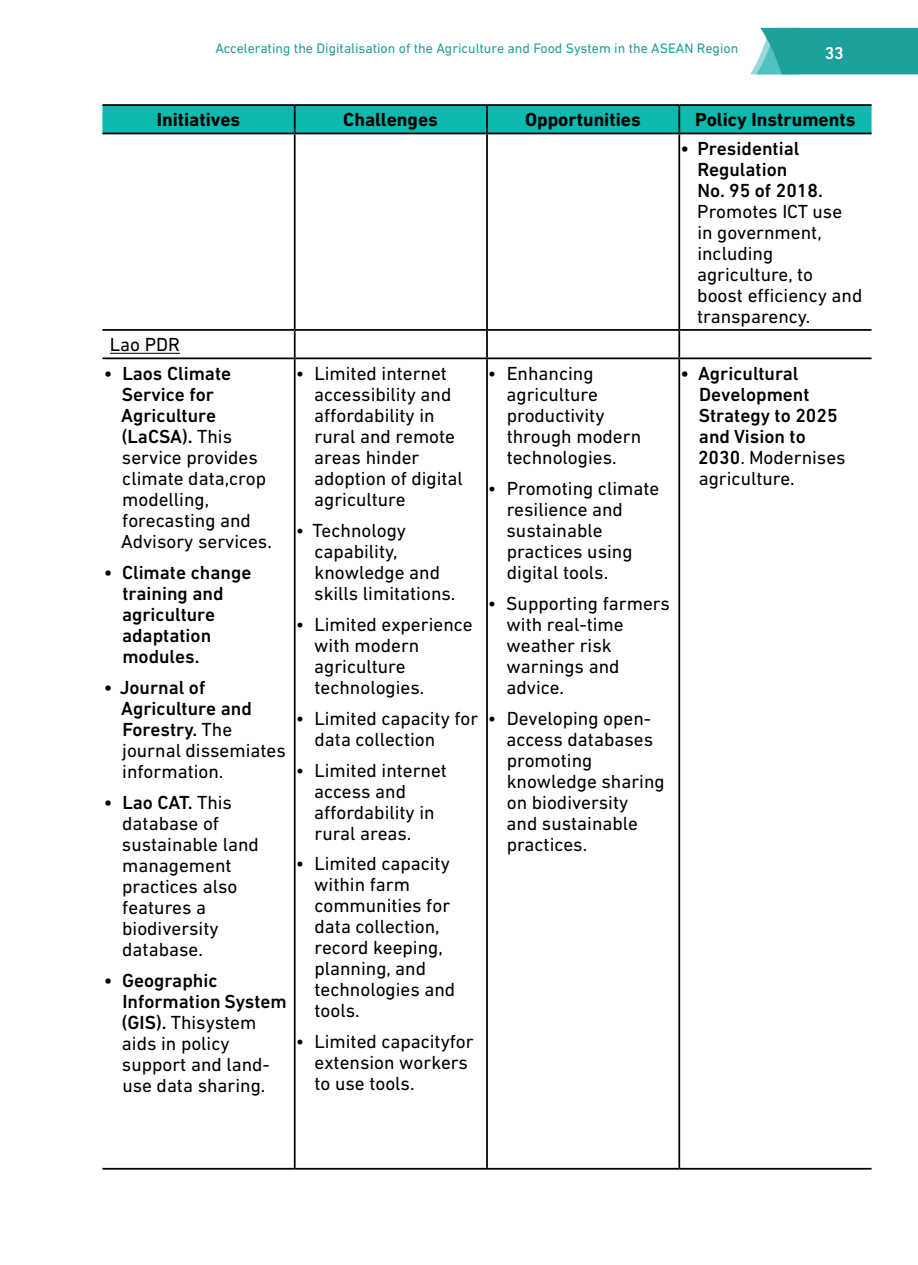
<style>
.page{position:relative;width:918px;height:1265px;background:#fff}
.page>*{position:absolute;margin:0;border:0;box-sizing:border-box;transform-origin:0 0}
.SUB_SUB_TITLE{font:19.25px/21px "DIN Next LT Pro";color:#000}
.t1{font:500 19.25px/21px "DIN Next LT Pro";color:#000}
.SUB_SUB_TITLE-2{font:700 19.25px "DIN Next LT Pro";color:#000}
.t2{font:500 17.5px "DIN Next LT Pro";color:#fff}
.t3{font:14px "DIN Next LT Pro";color:#1ea19c}
.s1{font-weight:500}
.s2{font-weight:400}
</style>
<div class="page">
<div style="left:102px;top:106px;width:769px;height:27px;background:#0bb9af"></div>
<hr style="left:102px;top:104px;width:193px;height:2px;background:#000">
<hr style="left:295px;top:104px;width:192px;height:2px;background:#000">
<hr style="left:294px;top:106px;width:2px;height:27px;background:#000">
<hr style="left:487px;top:104px;width:192px;height:2px;background:#000">
<hr style="left:486px;top:106px;width:2px;height:27px;background:#000">
<hr style="left:679px;top:104px;width:192px;height:2px;background:#000">
<hr style="left:678px;top:106px;width:2px;height:27px;background:#000">
<hr style="left:102px;top:133px;width:193px;height:1px;background:#000">
<hr style="left:295px;top:133px;width:192px;height:1px;background:#000">
<hr style="left:294px;top:134px;width:2px;height:195px;background:#000">
<hr style="left:487px;top:133px;width:192px;height:1px;background:#000">
<hr style="left:486px;top:134px;width:2px;height:195px;background:#000">
<hr style="left:679px;top:133px;width:192px;height:1px;background:#000">
<hr style="left:678px;top:134px;width:2px;height:195px;background:#000">
<hr style="left:102px;top:329px;width:193px;height:2px;background:#000">
<hr style="left:295px;top:329px;width:192px;height:2px;background:#000">
<hr style="left:294px;top:331px;width:2px;height:26px;background:#000">
<hr style="left:487px;top:329px;width:192px;height:2px;background:#000">
<hr style="left:486px;top:331px;width:2px;height:26px;background:#000">
<hr style="left:679px;top:329px;width:192px;height:2px;background:#000">
<hr style="left:678px;top:331px;width:2px;height:26px;background:#000">
<hr style="left:102px;top:357px;width:193px;height:2px;background:#000">
<hr style="left:295px;top:357px;width:192px;height:2px;background:#000">
<hr style="left:294px;top:359px;width:2px;height:809px;background:#000">
<hr style="left:487px;top:357px;width:192px;height:2px;background:#000">
<hr style="left:486px;top:359px;width:2px;height:809px;background:#000">
<hr style="left:679px;top:357px;width:192px;height:2px;background:#000">
<hr style="left:678px;top:359px;width:2px;height:809px;background:#000">
<hr style="left:102px;top:1168px;width:193px;height:2px;background:#000">
<hr style="left:295px;top:1168px;width:192px;height:2px;background:#000">
<hr style="left:487px;top:1168px;width:192px;height:2px;background:#000">
<hr style="left:679px;top:1168px;width:192px;height:2px;background:#000">
<hr style="left:110px;top:353px;width:70px;height:1px;background:#000">
<svg style="left:750px;top:28px;width:168px;height:46px;background:#31a9a5"></svg>
<p class="t3" style="left:215px;top:40px;width:524px">Accelerating the Digitalisation of the Agriculture and Food System in the ASEAN Region</p>
<p class="t2" style="left:824px;top:43px;width:21px">33</p>
<p class="SUB_SUB_TITLE-2" style="left:157px;top:109px;width:85px">Initiatives</p>
<p class="SUB_SUB_TITLE-2" style="left:343px;top:109px;width:96px">Challenges</p>
<p class="SUB_SUB_TITLE-2" style="left:525px;top:109px;width:117px">Opportunities</p>
<p class="SUB_SUB_TITLE-2" style="left:695px;top:109px;width:162px">Policy Instruments</p>
<p class="SUB_SUB_TITLE" style="left:697px;top:138px;width:167px;text-indent:-17px"><span class="s1">• Presidential<br>Regulation<br>No. 95 of 2018.<br></span>Promotes ICT use<br>in government, including agriculture, to boost efficiency and transparency.</p>
<p class="SUB_SUB_TITLE" style="left:110px;top:334px;width:72px">Lao PDR</p>
<p class="SUB_SUB_TITLE" style="left:121px;top:363px;width:152px;text-indent:-17px"><span class="s1">• Laos Climate<br>Service for<br>Agriculture (LaCSA).</span> This service provides climate data,crop modelling, forecasting and<br>Advisory services.</p>
<p class="t1" style="left:122px;top:562px;width:131px;text-indent:-18px">• Climate change training and agriculture adaptation modules.</p>
<p class="t1" style="left:121px;top:676px;width:166px;text-indent:-18px">• Journal of<br>Agriculture and<br>Forestry. <span class="s2">The journal dissemiates information.</span></p>
<p class="SUB_SUB_TITLE" style="left:122px;top:791px;width:138px;text-indent:-18px"><span class="s1">• Lao CAT.</span> This database of sustainable land management practices also features a biodiversity database.</p>
<p class="SUB_SUB_TITLE" style="left:122px;top:969px;width:166px;text-indent:-18px"><span class="s1">• Geographic<br>Information System (GIS).</span> Thisystem aids in policy support and land&shy;use data sharing.</p>
<p class="SUB_SUB_TITLE" style="left:314px;top:363px;width:150px;text-indent:-19px">• Limited internet accessibility and affordability in rural and remote areas hinder adoption of digital agriculture</p>
<p class="SUB_SUB_TITLE" style="left:314px;top:519px;width:143px;text-indent:-19px">• Technology capability, knowledge and skills limitations.</p>
<p class="SUB_SUB_TITLE" style="left:314px;top:613px;width:160px;text-indent:-19px">• Limited experience with modern agriculture technologies.</p>
<p class="SUB_SUB_TITLE" style="left:314px;top:707px;width:165px;text-indent:-19px">• Limited capacity for data collection</p>
<p class="SUB_SUB_TITLE" style="left:314px;top:759px;width:134px;text-indent:-19px">• Limited internet access and affordability in rural areas.</p>
<p class="SUB_SUB_TITLE" style="left:314px;top:853px;width:142px;text-indent:-19px">• Limited capacity within farm communities for data collection, record keeping, planning, and technologies and tools.</p>
<p class="SUB_SUB_TITLE" style="left:314px;top:1031px;width:161px;text-indent:-19px">• Limited capacityfor extension workers to use tools.</p>
<p class="SUB_SUB_TITLE" style="left:506px;top:363px;width:136px;text-indent:-19px">• Enhancing agriculture productivity through modern technologies.</p>
<p class="SUB_SUB_TITLE" style="left:506px;top:477px;width:154px;text-indent:-19px">• Promoting climate resilience and sustainable practices using digital tools.</p>
<p class="SUB_SUB_TITLE" style="left:506px;top:592px;width:165px;text-indent:-19px">• Supporting farmers with real-time weather risk warnings and advice.</p>
<p class="SUB_SUB_TITLE" style="left:506px;top:707px;width:160px;text-indent:-19px">• Developing open&shy;access databases promoting knowledge sharing on biodiversity<br>and sustainable practices.</p>
<p class="t1" style="left:698px;top:363px;width:149px;text-indent:-18px">• Agricultural<br>Development<br>Strategy to 2025 and Vision to<br>2030<span class="s2">. Modernises agriculture.</span></p>
</div>
